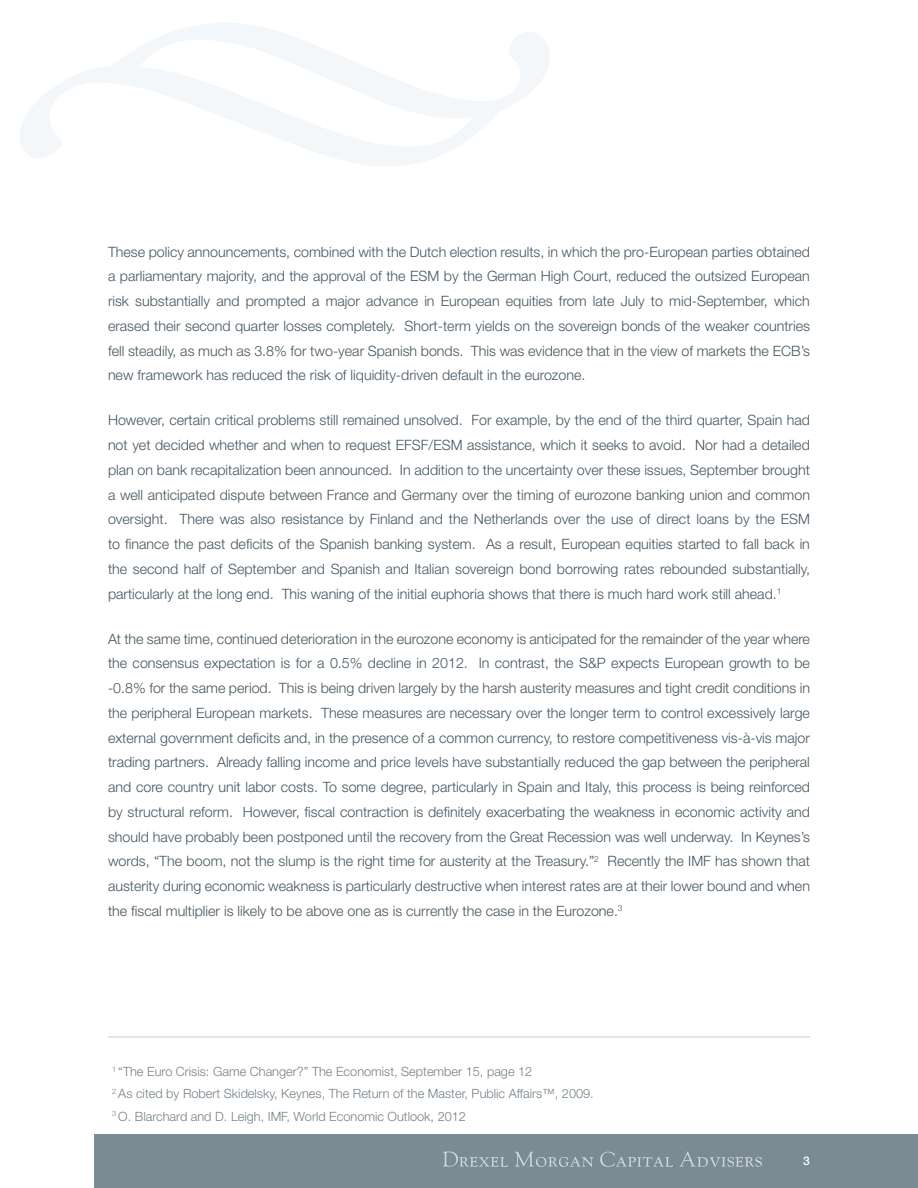
<style>
.page{position:relative;width:918px;height:1188px;background:#fff}
.page>*{position:absolute;margin:0;border:0;box-sizing:border-box;transform-origin:0 0}
.Copy_Grey{font:300 14.25px/24.8px "Helvetica Neue LT Pro";color:#45555f;text-align:justify}
.t1{font:300 12.75px/22px "Helvetica Neue LT Pro";color:#45555f}
.t2{font:500 12px "Helvetica Neue LT Pro";color:#fff}
</style>
<div class="page">
<div style="left:94px;top:1134px;width:824px;height:54px;background:#7b8b94"></div>
<svg style="left:20px;top:23px;width:530px;height:143px"></svg>
<svg style="left:443px;top:1152px;width:65px;height:15px"></svg>
<svg style="left:515px;top:1152px;width:78px;height:15px"></svg>
<svg style="left:600px;top:1152px;width:73px;height:15px"></svg>
<svg style="left:679px;top:1151px;width:83px;height:16px"></svg>
<hr style="left:108px;top:1036px;width:702px;height:2px;background:#c6cfd5">
<p class="Copy_Grey" style="left:108px;top:239px;width:703px">These policy announcements, combined with the Dutch election results, in which the pro-European parties obtained a parliamentary majority, and the approval of the ESM by the German High Court, reduced the outsized European risk substantially and prompted a major advance in European equities from late July to mid-September, which erased their second quarter losses completely. Short-term yields on the sovereign bonds of the weaker countries fell steadily, as much as 3.8% for two-year Spanish bonds. This was evidence that in the view of markets the ECB’s new framework has reduced the risk of liquidity-driven default in the eurozone.</p>
<p class="Copy_Grey" style="left:108px;top:408px;width:704px">However, certain critical problems still remained unsolved. For example, by the end of the third quarter, Spain had not yet decided whether and when to request EFSF/ESM assistance, which it seeks to avoid. Nor had a detailed plan on bank recapitalization been announced. In addition to the uncertainty over these issues, September brought a well anticipated dispute between France and Germany over the timing of eurozone banking union and common oversight. There was also resistance by Finland and the Netherlands over the use of direct loans by the ESM to finance the past deficits of the Spanish banking system. As a result, European equities started to fall back in the second half of September and Spanish and Italian sovereign bond borrowing rates rebounded substantially, particularly at the long end. This waning of the initial euphoria shows that there is much hard work still ahead.<sup>1</sup></p>
<p class="Copy_Grey" style="left:108px;top:626px;width:704px">At the same time, continued deterioration in the eurozone economy is anticipated for the remainder of the year where the consensus expectation is for a 0.5% decline in 2012. In contrast, the S&amp;P expects European growth to be -0.8% for the same period. This is being driven largely by the harsh austerity measures and tight credit conditions in the peripheral European markets. These measures are necessary over the longer term to control excessively large external government deficits and, in the presence of a common currency, to restore competitiveness vis-à-vis major trading partners. Already falling income and price levels have substantially reduced the gap between the peripheral and core country unit labor costs. To some degree, particularly in Spain and Italy, this process is being reinforced by structural reform. However, fiscal contraction is definitely exacerbating the weakness in economic activity and should have probably been postponed until the recovery from the Great Recession was well underway. In Keynes’s words, “The boom, not the slump is the right time for austerity at the Treasury.”<sup>2</sup> Recently the IMF has shown that austerity during economic weakness is particularly destructive when interest rates are at their lower bound and when the fiscal multiplier is likely to be above one as is currently the case in the Eurozone.<sup>3</sup></p>
<p class="t1" style="left:112px;top:1061px;width:483px"><sup>1</sup> “The Euro Crisis: Game Changer?” The Economist, September 15, page 12<br><sup>2</sup> As cited by Robert Skidelsky, Keynes, The Return of the Master, Public Affairs™, 2009.<br><sup>3</sup> O. Blarchard and D. Leigh, IMF, World Economic Outlook, 2012</p>
<p class="t2" style="left:803px;top:1154px;width:8px">3</p>
</div>
